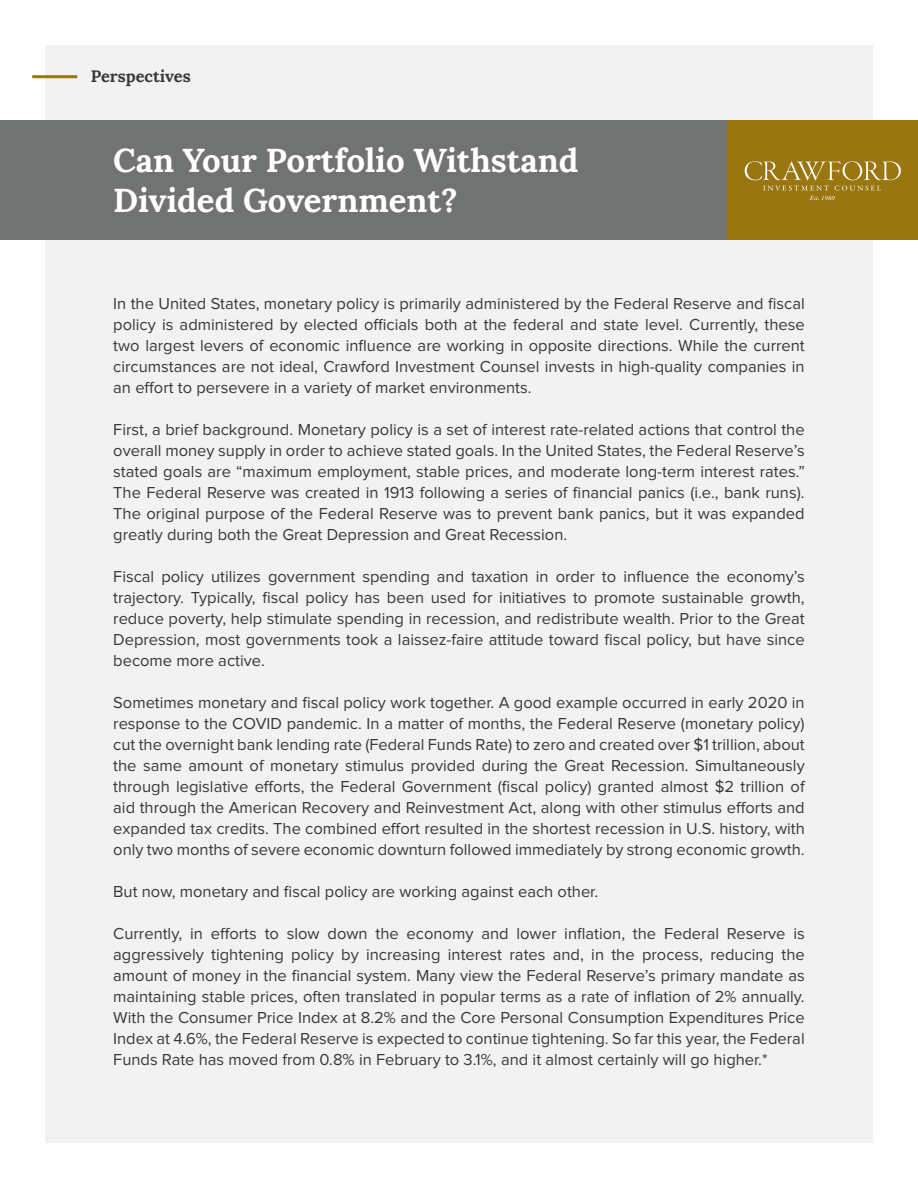
<style>
.page{position:relative;width:918px;height:1188px;background:#fff}
.page>*{position:absolute;margin:0;border:0;box-sizing:border-box;transform-origin:0 0}
.t1{font:700 33px "Lora";color:#fff}
.t2{font:16.5px/21px "Proxima Nova";color:#373a36;text-align:justify}
.t3{font:700 16.5px "Lora";color:#373a36}
</style>
<div class="page">
<div style="left:45px;top:45px;width:828px;height:1098px;background:#f2f2f2"></div>
<hr style="left:32px;top:75px;width:45px;height:3px;background:#9a7611">
<div style="left:0;top:120px;width:918px;height:120px;background:#707372"></div>
<div style="left:728px;top:120px;width:190px;height:120px;background:#9a7611"></div>
<svg style="left:745px;top:161px;width:156px;height:39px"></svg>
<p class="t3" style="left:91px;top:65px;width:102px">Perspectives</p>
<p class="t1" style="left:113px;top:139px;width:467px">Can Your Portfolio Withstand</p>
<p class="t1" style="left:113px;top:178px;width:346px">Divided Government?</p>
<p class="t2" style="left:113px;top:293px;width:693px">In the United States, monetary policy is primarily administered by the Federal Reserve and fiscal policy is administered by elected officials both at the federal and state level. Currently, these two largest levers of economic influence are working in opposite directions. While the current circumstances are not ideal, Crawford Investment Counsel invests in high-quality companies in an effort to persevere in a variety of market environments.</p>
<p class="t2" style="left:113px;top:419px;width:693px">First, a brief background. Monetary policy is a set of interest rate-related actions that control the overall money supply in order to achieve stated goals. In the United States, the Federal Reserve’s stated goals are “maximum employment, stable prices, and moderate long-term interest rates.” The Federal Reserve was created in 1913 following a series of financial panics (i.e., bank runs).<br>The original purpose of the Federal Reserve was to prevent bank panics, but it was expanded greatly during both the Great Depression and Great Recession.</p>
<p class="t2" style="left:113px;top:566px;width:693px">Fiscal policy utilizes government spending and taxation in order to influence the economy’s trajectory. Typically, fiscal policy has been used for initiatives to promote sustainable growth, reduce poverty, help stimulate spending in recession, and redistribute wealth. Prior to the Great Depression, most governments took a laissez-faire attitude toward fiscal policy, but have since become more active.</p>
<p class="t2" style="left:113px;top:692px;width:693px">Sometimes monetary and fiscal policy work together. A good example occurred in early 2020 in response to the COVID pandemic. In a matter of months, the Federal Reserve (monetary policy) cut the overnight bank lending rate (Federal Funds Rate) to zero and created over $1 trillion, about the same amount of monetary stimulus provided during the Great Recession. Simultaneously through legislative efforts, the Federal Government (fiscal policy) granted almost $2 trillion of aid through the American Recovery and Reinvestment Act, along with other stimulus efforts and expanded tax credits. The combined effort resulted in the shortest recession in U.S. history, with only two months of severe economic downturn followed immediately by strong economic growth.</p>
<p class="t2" style="left:113px;top:881px;width:486px">But now, monetary and fiscal policy are working against each other.</p>
<p class="t2" style="left:113px;top:923px;width:693px">Currently, in efforts to slow down the economy and lower inflation, the Federal Reserve is aggressively tightening policy by increasing interest rates and, in the process, reducing the amount of money in the financial system. Many view the Federal Reserve’s primary mandate as maintaining stable prices, often translated in popular terms as a rate of inflation of 2% annually.<br>With the Consumer Price Index at 8.2% and the Core Personal Consumption Expenditures Price Index at 4.6%, the Federal Reserve is expected to continue tightening. So far this year, the Federal Funds Rate has moved from 0.8% in February to 3.1%, and it almost certainly will go higher.*</p>
</div>
